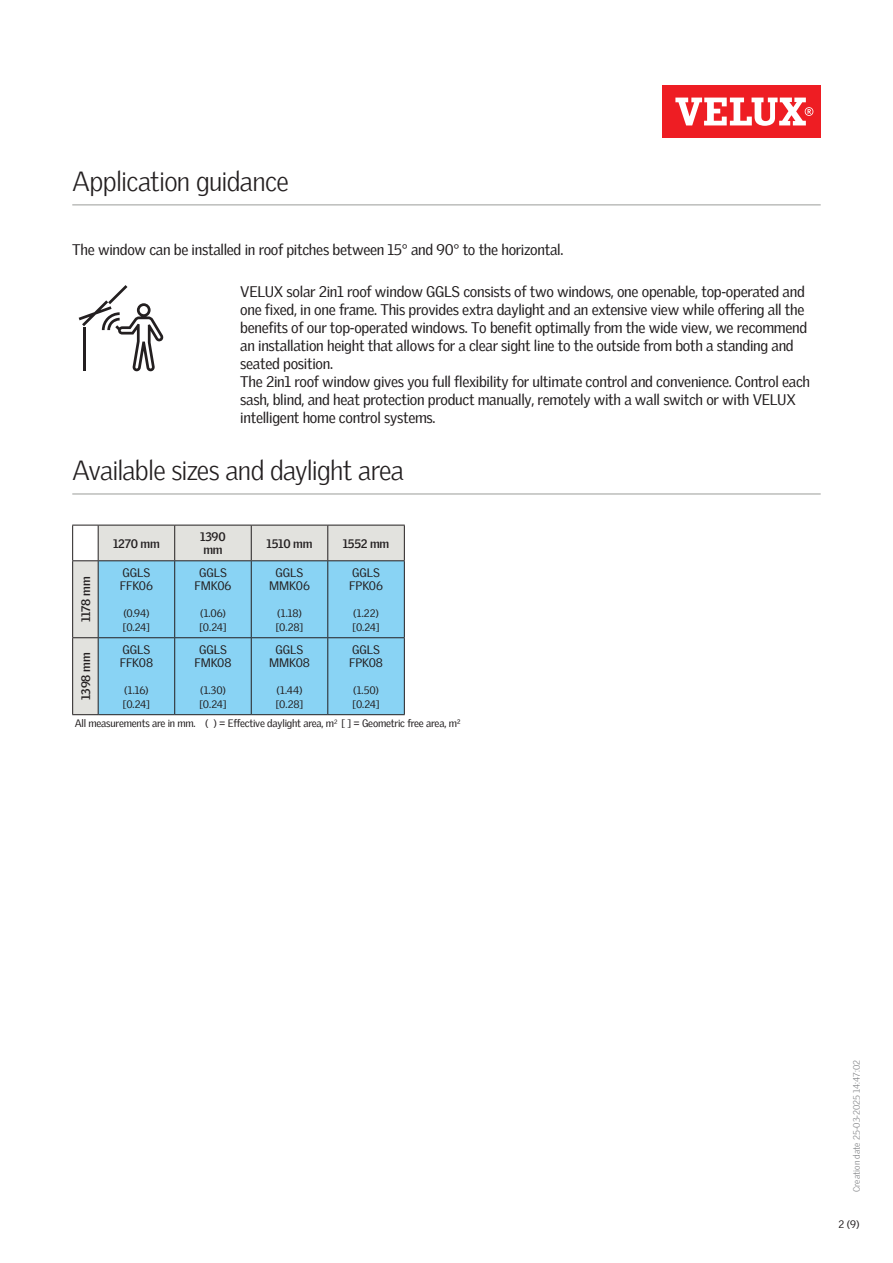
<style>
.page{position:relative;width:893px;height:1263px;background:#fff}
.page>*{position:absolute;margin:0;border:0;box-sizing:border-box;transform-origin:0 0}
.Headline_With_Line_B{font:300 27px "Velux Gothic";letter-spacing:-.03em;color:#231f20}
.Body_Regular{font:15px/18px "Velux Gothic";letter-spacing:-.02em;color:#231f20}
.TableTextVar{font:12px "Velux Gothic";letter-spacing:-.005em;color:#231f20}
.TableHeader_TableTex{font:700 12px/13.5px "Velux Gothic";letter-spacing:-.02em;color:#231f20}
.TableHeader{font:700 12px "Velux Gothic";letter-spacing:-.02em;color:#231f20}
.TableTextVar-2{font:10.5px/14.2px "Velux Gothic";letter-spacing:-.005em;color:#231f20}
.Body_Regular-2{font:10.5px "Velux Gothic";letter-spacing:-.02em;color:#231f20}
.t1{font:300 9px "Velux Gothic";color:#7c7e81}
</style>
<div class="page">
<div style="left:662px;top:85px;width:159px;height:53px;background:#ee1d23"></div>
<svg style="left:675px;top:98px;width:138px;height:28px"></svg>
<hr style="left:72px;top:493px;width:749px;height:2px;background:#bcbdbb">
<svg style="left:73px;top:526px;width:331px;height:188px;background:#e1e1de"></svg>
<div style="left:99px;top:561px;width:305px;height:153px;background:#89d3f4"></div>
<svg style="left:73px;top:525px;width:25px;height:1px"></svg>
<hr style="left:72px;top:525px;width:1px;height:35px;background:#231f20">
<hr style="left:98px;top:525px;width:77px;height:1px;background:#231f20">
<hr style="left:98px;top:525px;width:1px;height:35px;background:#231f20">
<hr style="left:175px;top:525px;width:76px;height:1px;background:#231f20">
<hr style="left:174px;top:525px;width:1px;height:35px;background:#231f20">
<hr style="left:251px;top:525px;width:77px;height:1px;background:#231f20">
<hr style="left:251px;top:525px;width:1px;height:35px;background:#231f20">
<hr style="left:328px;top:525px;width:77px;height:1px;background:#231f20">
<hr style="left:327px;top:525px;width:1px;height:35px;background:#231f20">
<hr style="left:404px;top:525px;width:1px;height:35px;background:#231f20">
<svg style="left:72px;top:560px;width:26px;height:1px"></svg>
<hr style="left:72px;top:561px;width:1px;height:76px;background:#231f20">
<hr style="left:98px;top:560px;width:77px;height:1px;background:#231f20">
<hr style="left:98px;top:561px;width:1px;height:76px;background:#231f20">
<hr style="left:175px;top:560px;width:76px;height:1px;background:#231f20">
<hr style="left:174px;top:561px;width:1px;height:76px;background:#231f20">
<hr style="left:251px;top:560px;width:77px;height:1px;background:#231f20">
<hr style="left:251px;top:561px;width:1px;height:76px;background:#231f20">
<hr style="left:328px;top:560px;width:77px;height:1px;background:#231f20">
<hr style="left:327px;top:561px;width:1px;height:76px;background:#231f20">
<hr style="left:404px;top:561px;width:1px;height:76px;background:#231f20">
<svg style="left:72px;top:637px;width:26px;height:1px"></svg>
<hr style="left:72px;top:638px;width:1px;height:76px;background:#231f20">
<svg style="left:72px;top:714px;width:26px;height:1px"></svg>
<hr style="left:98px;top:637px;width:77px;height:1px;background:#231f20">
<hr style="left:98px;top:638px;width:1px;height:76px;background:#231f20">
<hr style="left:98px;top:714px;width:77px;height:1px;background:#231f20">
<hr style="left:175px;top:637px;width:76px;height:1px;background:#231f20">
<hr style="left:174px;top:638px;width:1px;height:76px;background:#231f20">
<hr style="left:175px;top:714px;width:76px;height:1px;background:#231f20">
<hr style="left:251px;top:637px;width:77px;height:1px;background:#231f20">
<hr style="left:251px;top:638px;width:1px;height:76px;background:#231f20">
<hr style="left:251px;top:714px;width:77px;height:1px;background:#231f20">
<hr style="left:328px;top:637px;width:77px;height:1px;background:#231f20">
<hr style="left:327px;top:638px;width:1px;height:76px;background:#231f20">
<hr style="left:404px;top:638px;width:1px;height:76px;background:#231f20">
<hr style="left:328px;top:714px;width:77px;height:1px;background:#231f20">
<hr style="left:72px;top:204px;width:749px;height:2px;background:#bcbdbb">
<svg style="left:79px;top:285px;width:85px;height:86px"></svg>
<p class="Headline_With_Line_B" style="left:72px;top:161px;width:218px">Application guidance</p>
<p class="Body_Regular" style="left:72px;top:239px;width:493px">The window can be installed in roof pitches between 15° and 90° to the horizontal.</p>
<p class="Body_Regular" style="left:240px;top:281px;width:569px">VELUX solar 2in1 roof window GGLS consists of two windows, one openable, top-operated and one fixed, in one frame. This provides extra daylight and an extensive view while offering all the benefits of our top-operated windows. To benefit optimally from the wide view, we recommend an installation height that allows for a clear sight line to the outside from both a standing and seated position.</p>
<p class="Body_Regular" style="left:240px;top:371px;width:571px">The 2in1 roof window gives you full flexibility for ultimate control and convenience. Control each sash, blind, and heat protection product manually, remotely with a wall switch or with VELUX intelligent home control systems.</p>
<p class="Headline_With_Line_B" style="left:72px;top:450px;width:333px">Available sizes and daylight area</p>
<p class="TableHeader" style="left:77px;top:622px;width:47px;rotate:-90deg">1178 mm</p>
<p class="TableHeader_TableTex" style="left:113px;top:536px;width:48px">1270 mm</p>
<p class="TableHeader_TableTex" style="left:200px;top:529px;width:27px">1390 mm</p>
<p class="TableHeader_TableTex" style="left:267px;top:536px;width:47px">1510 mm</p>
<p class="TableHeader_TableTex" style="left:343px;top:536px;width:48px">1552 mm</p>
<p class="TableTextVar" style="left:123px;top:563px;width:29px">GGLS</p>
<p class="TableTextVar" style="left:120px;top:577px;width:35px">FFK06</p>
<p class="TableTextVar-2" style="left:123px;top:605px;width:28px">(0.94) [0.24]</p>
<p class="TableTextVar" style="left:199px;top:563px;width:29px">GGLS</p>
<p class="TableTextVar" style="left:195px;top:577px;width:38px">FMK06</p>
<p class="TableTextVar-2" style="left:200px;top:605px;width:28px">(1.06) [0.24]</p>
<p class="TableTextVar" style="left:276px;top:563px;width:29px">GGLS</p>
<p class="TableTextVar" style="left:269px;top:577px;width:42px">MMK06</p>
<p class="TableTextVar-2" style="left:276px;top:605px;width:29px">(1.18) [0.28]</p>
<p class="TableTextVar" style="left:352px;top:563px;width:29px">GGLS</p>
<p class="TableTextVar" style="left:349px;top:577px;width:35px">FPK06</p>
<p class="TableTextVar-2" style="left:353px;top:605px;width:28px">(1.22) [0.24]</p>
<p class="TableTextVar" style="left:352px;top:640px;width:29px">GGLS</p>
<p class="TableTextVar" style="left:349px;top:654px;width:35px">FPK08</p>
<p class="TableTextVar-2" style="left:353px;top:682px;width:28px">(1.50) [0.24]</p>
<p class="Body_Regular-2" style="left:75px;top:715px;width:387px">All measurements are in mm. ( ) = Effective daylight area, m<sup>2</sup> [ ] = Geometric free area, m²</p>
<p class="TableTextVar" style="left:123px;top:640px;width:29px">GGLS</p>
<p class="TableTextVar" style="left:120px;top:654px;width:35px">FFK08</p>
<p class="TableTextVar-2" style="left:123px;top:682px;width:28px">(1.16) [0.24]</p>
<p class="TableTextVar" style="left:199px;top:640px;width:29px">GGLS</p>
<p class="TableTextVar" style="left:194px;top:654px;width:39px">FMK08</p>
<p class="TableTextVar-2" style="left:200px;top:682px;width:28px">(1.30) [0.24]</p>
<p class="TableTextVar" style="left:276px;top:640px;width:29px">GGLS</p>
<p class="TableTextVar" style="left:269px;top:654px;width:42px">MMK08</p>
<p class="TableTextVar-2" style="left:276px;top:682px;width:29px">(1.44) [0.28]</p>
<p class="TableHeader" style="left:77px;top:700px;width:48px;rotate:-90deg">1398 mm</p>
<p class="t1" style="left:850px;top:1192px;width:133px;rotate:-90deg">Creation date 25-03-2025 14:47:02</p>
<p class="Body_Regular-2" style="left:839px;top:1216px;width:22px">2 (9)</p>
</div>
